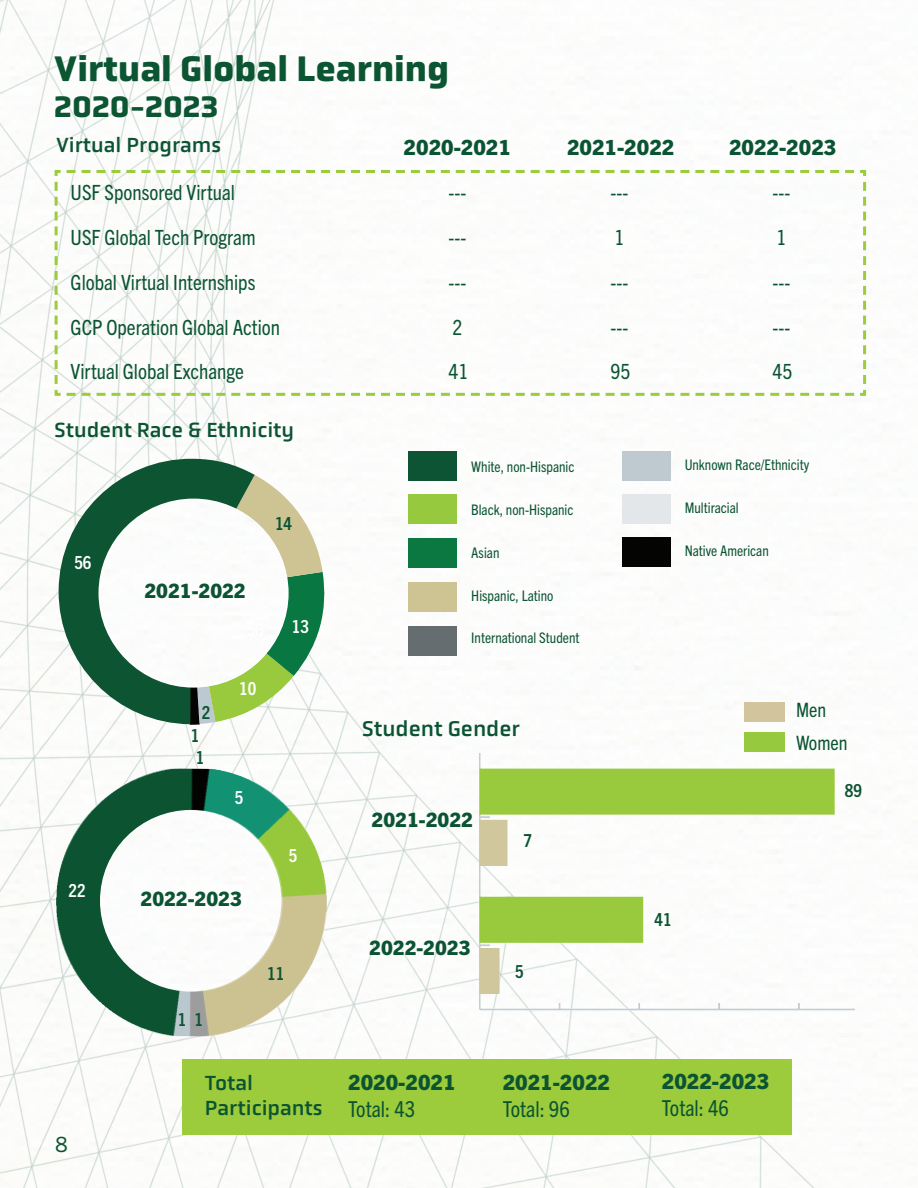
<style>
.page{position:relative;width:918px;height:1188px;background:#fff}
.page>*{position:absolute;margin:0;border:0;box-sizing:border-box;transform-origin:0 0}
.t1{font:700 36px "Obvia";color:#0c5532}
.t2{font:700 30px "Obvia";color:#0c5532}
.t3{font:condensed 22.05px "Trade Gothic Next LT Pro";color:#0b5433}
.t4{font:21.9px "Obvia";color:#0b5433}
.t5{font:condensed 21px "Trade Gothic Next LT Pro";color:#0b5433}
.t6{font:800 21px "Trade Gothic Next LT Pro";color:#0b5433}
.t7{font:21px/25.5px "Obvia";color:#0b5433}
.t8{font:21px "Trade Gothic Next LT Pro";color:#0c5532}
.t9{font:800 19.8px "Trade Gothic Next LT Pro";color:#0b5433}
.t10{font:condensed 19.8px/32.5px "Trade Gothic Next LT Pro";color:#0b5433}
.t11{font:700 condensed 18px "Trade Gothic Next LT Pro";color:#0b5433}
.t12{font:700 condensed 18px "Trade Gothic Next LT Pro";color:#fff}
.t13{font:condensed 14.55px "Trade Gothic Next LT Pro";color:#0b5433}
</style>
<div class="page">
<img style="left:0;top:0;width:896px;height:1188px">
<img style="left:479px;top:754px;width:375px;height:258px">
<div style="left:182px;top:1059px;width:609px;height:76px;background:#9ccb3b"></div>
<div style="left:408px;top:451px;width:49px;height:29px;background:#0c5433"></div>
<div style="left:408px;top:495px;width:49px;height:29px;background:#97c93e"></div>
<div style="left:408px;top:539px;width:49px;height:29px;background:#0a7840"></div>
<div style="left:408px;top:582px;width:49px;height:30px;background:#cdc393"></div>
<div style="left:408px;top:626px;width:49px;height:29px;background:#666d70"></div>
<div style="left:622px;top:451px;width:49px;height:29px;background:#bfc9d0"></div>
<div style="left:622px;top:495px;width:49px;height:29px;background:#e4e7e9"></div>
<div style="left:622px;top:537px;width:49px;height:30px;background:#040503"></div>
<div style="left:745px;top:702px;width:40px;height:19px;background:#d2c59d"></div>
<div style="left:745px;top:733px;width:40px;height:19px;background:#97c93e"></div>
<svg style="left:189px;top:475px;width:139px;height:250px"></svg>
<svg style="left:58px;top:458px;width:197px;height:266px;fill:#0d5432"></svg>
<img style="left:55px;top:768px;width:273px;height:269px">
<img style="left:102px;top:810px;width:181px;height:182px;border-radius:91px">
<img style="left:101px;top:499px;width:186px;height:187px">
<svg style="left:53px;top:168px;width:815px;height:229px"></svg>
<h1 class="t1" style="left:54px;top:47px;width:396px">Virtual Global Learning</h1>
<h2 class="t2" style="left:54px;top:88px;width:165px">2020-2023</h2>
<p class="t7" style="left:56px;top:132px;width:167px">Virtual Programs</p>
<p class="t6" style="left:404px;top:132px;width:109px">2020-2021</p>
<p class="t6" style="left:567px;top:132px;width:109px">2021-2022</p>
<p class="t6" style="left:729px;top:132px;width:109px">2022-2023</p>
<p class="t5" style="left:71px;top:178px;width:166px">USF Sponsored Virtual</p>
<p class="t5" style="left:449px;top:178px;width:19px">---</p>
<p class="t5" style="left:611px;top:178px;width:19px">---</p>
<p class="t5" style="left:773px;top:178px;width:19px">---</p>
<p class="t5" style="left:71px;top:223px;width:187px">USF Global Tech Program</p>
<p class="t5" style="left:449px;top:223px;width:19px">---</p>
<p class="t5" style="left:615px;top:223px;width:11px">1</p>
<p class="t5" style="left:777px;top:223px;width:11px">1</p>
<p class="t5" style="left:71px;top:268px;width:186px">Global Virtual Internships</p>
<p class="t5" style="left:449px;top:268px;width:19px">---</p>
<p class="t5" style="left:611px;top:268px;width:19px">---</p>
<p class="t5" style="left:773px;top:268px;width:19px">---</p>
<p class="t5" style="left:71px;top:313px;width:211px">GCP Operation Global Action</p>
<p class="t5" style="left:453px;top:313px;width:11px">2</p>
<p class="t5" style="left:611px;top:313px;width:19px">---</p>
<p class="t5" style="left:773px;top:313px;width:19px">---</p>
<p class="t5" style="left:71px;top:358px;width:175px">Virtual Global Exchange</p>
<p class="t5" style="left:449px;top:358px;width:21px">41</p>
<p class="t5" style="left:611px;top:358px;width:21px">95</p>
<p class="t5" style="left:773px;top:358px;width:21px">45</p>
<p class="t7" style="left:55px;top:417px;width:241px">Student Race &amp; Ethnicity</p>
<p class="t12" style="left:74px;top:551px;width:19px">56</p>
<p class="t12" style="left:68px;top:878px;width:19px">22</p>
<p class="t8" style="left:55px;top:1130px;width:14px">8</p>
<p class="t11" style="left:275px;top:512px;width:19px">14</p>
<p class="t9" style="left:144px;top:577px;width:103px">2021-2022</p>
<p class="t11" style="left:202px;top:700px;width:10px">2</p>
<p class="t11" style="left:191px;top:723px;width:10px">1</p>
<p class="t11" style="left:196px;top:745px;width:10px">1</p>
<p class="t12" style="left:239px;top:677px;width:19px">10</p>
<p class="t12" style="left:235px;top:785px;width:10px">5</p>
<p class="t9" style="left:141px;top:885px;width:103px">2022-2023</p>
<p class="t12" style="left:292px;top:614px;width:19px">13</p>
<p class="t12" style="left:289px;top:843px;width:10px">5</p>
<p class="t11" style="left:178px;top:1008px;width:27px">1 1</p>
<p class="t11" style="left:267px;top:961px;width:19px">11</p>
<p class="t7" style="left:205px;top:1070px;width:119px">Total<br>Participants</p>
<p class="t13" style="left:471px;top:457px;width:105px">White, non-Hispanic</p>
<p class="t13" style="left:471px;top:500px;width:104px">Black, non-Hispanic</p>
<p class="t13" style="left:471px;top:542px;width:30px">Asian</p>
<p class="t13" style="left:471px;top:585px;width:84px">Hispanic, Latino</p>
<p class="t13" style="left:471px;top:628px;width:110px">International Student</p>
<p class="t4" style="left:362px;top:716px;width:159px">Student Gender</p>
<p class="t9" style="left:372px;top:806px;width:103px">2021-2022</p>
<p class="t9" style="left:369px;top:934px;width:103px">2022-2023</p>
<p class="t11" style="left:524px;top:829px;width:10px">7</p>
<p class="t11" style="left:515px;top:959px;width:10px">5</p>
<p class="t6" style="left:348px;top:1067px;width:109px">2020-2021</p>
<p class="t3" style="left:348px;top:1094px;width:69px">Total: 43</p>
<p class="t6" style="left:503px;top:1067px;width:109px">2021-2022</p>
<p class="t3" style="left:503px;top:1094px;width:69px">Total: 96</p>
<p class="t13" style="left:685px;top:455px;width:126px">Unknown Race/Ethnicity</p>
<p class="t13" style="left:685px;top:498px;width:56px">Multiracial</p>
<p class="t13" style="left:685px;top:541px;width:86px">Native American</p>
<p class="t10" style="left:796px;top:692px;width:53px">Men<br>Women</p>
<p class="t11" style="left:654px;top:907px;width:19px">41</p>
<p class="t6" style="left:662px;top:1067px;width:109px">2022-2023</p>
<p class="t3" style="left:662px;top:1093px;width:69px">Total: 46</p>
<p class="t11" style="left:845px;top:778px;width:19px">89</p>
</div>
